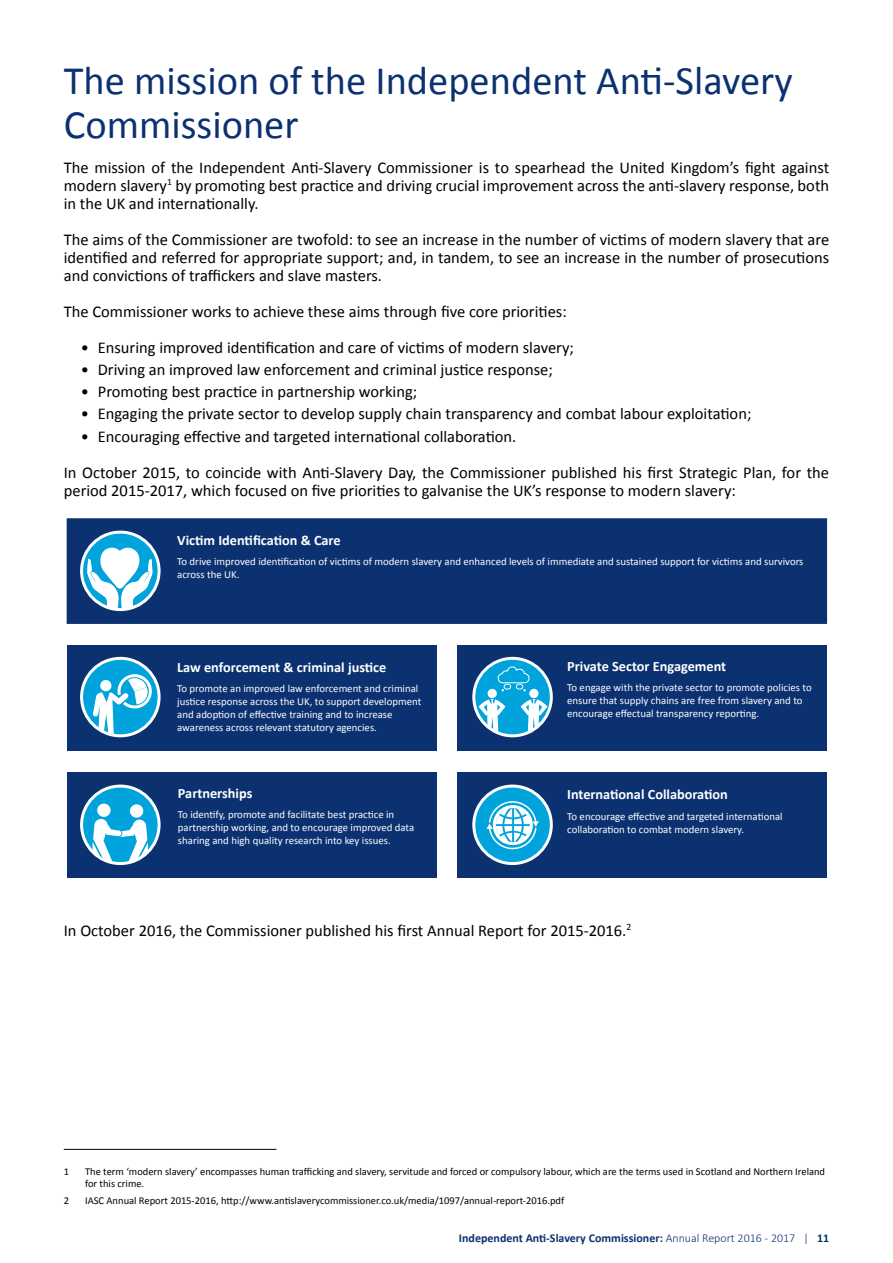
<style>
.page{position:relative;width:893px;height:1263px;background:#fff}
.page>*{position:absolute;margin:0;border:0;box-sizing:border-box;transform-origin:0 0}
.t1{font:40.5px/43.5px "Calibri";color:#0c3171}
.t2{font:16.5px/18px "Calibri";color:#000;text-align:justify}
.t3{font:700 14.25px "Calibri";color:#fff}
.t4{font:700 12px "Calibri";color:#0c3171}
.t5{font:10.8px/12.9px "Calibri";color:#fff}
.t6{font:10.5px/12.6px "Calibri";color:#000}
.s1{font-weight:300}
</style>
<div class="page">
<div style="left:67px;top:518px;width:760px;height:106px;background:#0c3171"></div>
<div style="left:67px;top:645px;width:369px;height:106px;background:#0c3171"></div>
<div style="left:457px;top:645px;width:370px;height:106px;background:#0c3171"></div>
<div style="left:67px;top:772px;width:369px;height:105px;background:#0c3171"></div>
<div style="left:457px;top:772px;width:370px;height:105px;background:#0c3171"></div>
<svg style="left:82px;top:532px;width:77px;height:78px"></svg>
<div style="left:80px;top:531px;width:81px;height:80px;border:3px solid #fff;border-radius:50%"></div>
<svg style="left:82px;top:658px;width:77px;height:78px"></svg>
<div style="left:80px;top:657px;width:81px;height:80px;border:3px solid #fff;border-radius:50%"></div>
<div style="left:82px;top:786px;width:77px;height:77px;background:#00a3db;border-radius:50%"></div>
<div style="left:80px;top:784px;width:81px;height:81px;border:3px solid #fff;border-radius:50%"></div>
<svg style="left:474px;top:658px;width:77px;height:78px"></svg>
<div style="left:472px;top:657px;width:81px;height:80px;border:3px solid #fff;border-radius:50%"></div>
<svg style="left:474px;top:786px;width:77px;height:77px;background:#1daddf"></svg>
<div style="left:472px;top:784px;width:81px;height:81px;border:3px solid #fff;border-radius:50%"></div>
<svg style="left:487px;top:799px;width:52px;height:52px;background:#6bc9ea"></svg>
<svg style="left:87px;top:547px;width:65px;height:62px"></svg>
<div style="left:130px;top:804px;width:13px;height:14px;background:#fff;border-radius:50%"></div>
<div style="left:97px;top:803px;width:14px;height:14px;background:#fff;border-radius:50%"></div>
<svg style="left:93px;top:819px;width:55px;height:43px"></svg>
<svg style="left:479px;top:666px;width:68px;height:67px;background:#4ab6df"></svg>
<svg style="left:93px;top:673px;width:60px;height:62px;background:#67c3e4"></svg>
<hr style="left:64px;top:1149px;width:212px;height:1px;background:#000">
<h1 class="t1" style="left:64px;top:59px;width:731px">The mission of the Independent Anti-Slavery<br>Commissioner</h1>
<p class="t2" style="left:64px;top:158px;width:767px">The mission of the Independent Anti-Slavery Commissioner is to spearhead the United Kingdom’s fight against modern slavery<sup>1</sup> by promoting best practice and driving crucial improvement across the anti-slavery response, both in the UK and internationally.</p>
<p class="t2" style="left:64px;top:230px;width:767px">The aims of the Commissioner are twofold: to see an increase in the number of victims of modern slavery that are identified and referred for appropriate support; and, in tandem, to see an increase in the number of prosecutions and convictions of traffickers and slave masters.</p>
<p class="t2" style="left:64px;top:302px;width:504px">The Commissioner works to achieve these aims through five core priorities:</p>
<p class="t2" style="left:81px;top:338px;width:495px">• Ensuring improved identification and care of victims of modern slavery;</p>
<p class="t2" style="left:81px;top:360px;width:474px">• Driving an improved law enforcement and criminal justice response;</p>
<p class="t2" style="left:81px;top:383px;width:338px">• Promoting best practice in partnership working;</p>
<p class="t2" style="left:81px;top:405px;width:672px">• Engaging the private sector to develop supply chain transparency and combat labour exploitation;</p>
<p class="t2" style="left:64px;top:418px;width:767px;line-height:36px;text-indent:17px">• Encouraging effective and targeted international collaboration.<br>In October 2015, to coincide with Anti-Slavery Day, the Commissioner published his first Strategic Plan, for the</p>
<p class="t2" style="left:64px;top:481px;width:674px">period 2015-2017, which focused on five priorities to galvanise the UK’s response to modern slavery:</p>
<p class="t3" style="left:177px;top:531px;width:165px">Victim Identification &amp; Care</p>
<p class="t5" style="left:177px;top:555px;width:628px">To drive improved identification of victims of modern slavery and enhanced levels of immediate and sustained support for victims and survivors across the UK.</p>
<p class="t3" style="left:177px;top:658px;width:211px">Law enforcement &amp; criminal justice</p>
<p class="t5" style="left:177px;top:682px;width:246px">To promote an improved law enforcement and criminal justice response across the UK, to support development and adoption of effective training and to increase awareness across relevant statutory agencies.</p>
<p class="t3" style="left:178px;top:784px;width:76px">Partnerships</p>
<p class="t5" style="left:178px;top:808px;width:238px">To identify, promote and facilitate best practice in partnership working, and to encourage improved data sharing and high quality research into key issues.</p>
<p class="t3" style="left:567px;top:657px;width:161px">Private Sector Engagement</p>
<p class="t5" style="left:567px;top:681px;width:246px">To engage with the private sector to promote policies to ensure that supply chains are free from slavery and to encourage effectual transparency reporting.</p>
<p class="t3" style="left:567px;top:786px;width:162px">International Collaboration</p>
<p class="t5" style="left:567px;top:810px;width:217px">To encourage effective and targeted international collaboration to combat modern slavery.</p>
<p class="t2" style="left:64px;top:921px;width:569px">In October 2016, the Commissioner published his first Annual Report for 2015-2016.<sup>2</sup></p>
<p class="t6" style="left:64px;top:1165px;width:7px">1</p>
<p class="t6" style="left:85px;top:1165px;width:742px">The term ‘modern slavery’ encompasses human trafficking and slavery, servitude and forced or compulsory labour, which are the terms used in Scotland and Northern Ireland for this crime.</p>
<p class="t6" style="left:64px;top:1194px;width:7px">2</p>
<p class="t6" style="left:85px;top:1194px;width:481px">IASC Annual Report 2015-2016, http://www.antislaverycommissioner.co.uk/media/1097/annual-report-2016.pdf</p>
<p class="t4" style="left:459px;top:1230px;width:372px">Independent Anti-Slavery Commissioner: <span class="s1">Annual Report 2016 - 2017 |</span> 11</p>
</div>
